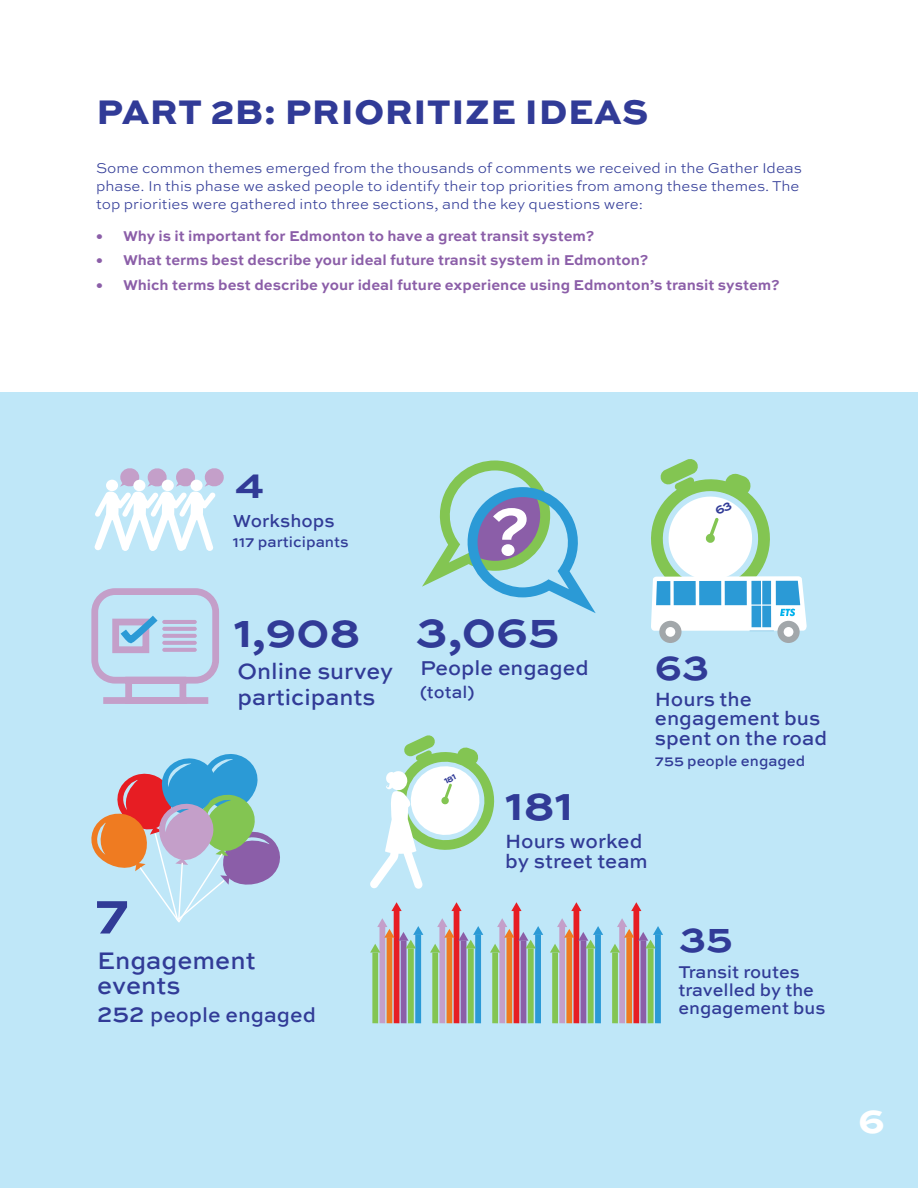
<style>
.page{position:relative;width:918px;height:1188px;background:#fff}
.page>*{position:absolute;margin:0;border:0;box-sizing:border-box;transform-origin:0 0}
.t1{font:700 69.9px "Sweet Sans";color:#fff}
.t2{font:700 56.85px "Sweet Sans";color:#313b97}
.t3{font:700 47.55px "Sweet Sans";color:#313b97}
.t4{font:700 45.75px "Sweet Sans";color:#313b97}
.t5{font:700 45.6px "Sweet Sans";color:#313b97}
.t6{font:700 41.4px "Sweet Sans";color:#313b97}
.t7{font:700 40.5px "Sweet Sans";color:#313b97}
.t8{font:800 36px "Sweet Sans";letter-spacing:.02em;color:#313b97}
.t9{font:800 36px "Sweet Sans";color:#fff}
.t10{font:500 25.35px/25.3px "Sweet Sans";color:#313b97}
.t11{font:500 23.25px/26.1px "Sweet Sans";color:#313b97}
.t12{font:500 21.15px "Sweet Sans";color:#313b97}
.t13{font:500 21px "Sweet Sans";color:#313b97}
.t14{font:500 20.25px/19.5px "Sweet Sans";color:#313b97}
.t15{font:500 18.3px "Sweet Sans";color:#313b97}
.t16{font:500 18px/18px "Sweet Sans";color:#313b97}
.t17{font:500 17.55px "Sweet Sans";color:#313b97}
.t18{font:500 15.3px "Sweet Sans";color:#313b97}
.t19{font:300 15px/18px "Sweet Sans";color:#313b97}
.t20{font:700 15px "Sweet Sans";color:#8b5ea8}
.t21{font:500 15px "Sweet Sans";color:#313b97}
.s1{font-size:25.35px}
</style>
<div class="page">
<div style="left:0;top:392px;width:918px;height:796px;background:#bfe7f8"></div>
<svg style="left:422px;top:461px;width:174px;height:152px"></svg>
<svg style="left:91px;top:754px;width:189px;height:169px"></svg>
<div style="left:777px;top:621px;width:23px;height:22px;background:#a2a7aa;border-radius:50%"></div>
<div style="left:784px;top:627px;width:9px;height:10px;background:#fff;border-radius:50%"></div>
<div style="left:659px;top:621px;width:23px;height:22px;background:#a2a7aa;border-radius:50%"></div>
<div style="left:666px;top:627px;width:9px;height:10px;background:#fff;border-radius:50%"></div>
<div style="left:415px;top:935px;width:6px;height:88px;background:#2b9ad6"></div>
<div style="left:408px;top:948px;width:6px;height:75px;background:#83c552"></div>
<div style="left:401px;top:941px;width:6px;height:82px;background:#8b5ea8"></div>
<div style="left:394px;top:911px;width:5px;height:112px;background:#e71d23"></div>
<div style="left:387px;top:937px;width:5px;height:86px;background:#ef7b21"></div>
<div style="left:379px;top:927px;width:6px;height:96px;background:#c49fc9"></div>
<div style="left:372px;top:953px;width:6px;height:70px;background:#83c552"></div>
<svg style="left:391px;top:902px;width:11px;height:9px"></svg>
<svg style="left:370px;top:918px;width:53px;height:35px"></svg>
<div style="left:535px;top:935px;width:6px;height:88px;background:#2b9ad6"></div>
<div style="left:528px;top:948px;width:6px;height:75px;background:#83c552"></div>
<div style="left:521px;top:941px;width:5px;height:82px;background:#8b5ea8"></div>
<div style="left:514px;top:911px;width:5px;height:112px;background:#e71d23"></div>
<div style="left:506px;top:937px;width:6px;height:86px;background:#ef7b21"></div>
<div style="left:499px;top:927px;width:6px;height:96px;background:#c49fc9"></div>
<div style="left:492px;top:953px;width:6px;height:70px;background:#83c552"></div>
<svg style="left:511px;top:902px;width:11px;height:9px"></svg>
<svg style="left:490px;top:918px;width:53px;height:35px"></svg>
<div style="left:655px;top:935px;width:6px;height:88px;background:#2b9ad6"></div>
<div style="left:648px;top:948px;width:6px;height:75px;background:#83c552"></div>
<div style="left:640px;top:941px;width:6px;height:82px;background:#8b5ea8"></div>
<div style="left:633px;top:911px;width:6px;height:112px;background:#e71d23"></div>
<div style="left:626px;top:937px;width:6px;height:86px;background:#ef7b21"></div>
<div style="left:619px;top:927px;width:6px;height:96px;background:#c49fc9"></div>
<div style="left:612px;top:953px;width:6px;height:70px;background:#83c552"></div>
<svg style="left:631px;top:902px;width:10px;height:9px"></svg>
<svg style="left:610px;top:918px;width:53px;height:35px"></svg>
<div style="left:475px;top:935px;width:6px;height:88px;background:#2b9ad6"></div>
<div style="left:468px;top:948px;width:6px;height:75px;background:#83c552"></div>
<div style="left:461px;top:941px;width:5px;height:82px;background:#8b5ea8"></div>
<div style="left:454px;top:911px;width:5px;height:112px;background:#e71d23"></div>
<div style="left:447px;top:937px;width:5px;height:86px;background:#ef7b21"></div>
<div style="left:439px;top:927px;width:6px;height:96px;background:#c49fc9"></div>
<div style="left:432px;top:953px;width:6px;height:70px;background:#83c552"></div>
<svg style="left:451px;top:902px;width:11px;height:9px"></svg>
<svg style="left:430px;top:918px;width:53px;height:35px"></svg>
<div style="left:595px;top:935px;width:6px;height:88px;background:#2b9ad6"></div>
<div style="left:588px;top:948px;width:6px;height:75px;background:#83c552"></div>
<div style="left:581px;top:941px;width:5px;height:82px;background:#8b5ea8"></div>
<div style="left:574px;top:911px;width:5px;height:112px;background:#e71d23"></div>
<div style="left:566px;top:937px;width:6px;height:86px;background:#ef7b21"></div>
<div style="left:559px;top:927px;width:6px;height:96px;background:#c49fc9"></div>
<div style="left:552px;top:953px;width:6px;height:70px;background:#83c552"></div>
<svg style="left:571px;top:902px;width:10px;height:9px"></svg>
<svg style="left:550px;top:918px;width:53px;height:35px"></svg>
<svg style="left:94px;top:468px;width:130px;height:83px"></svg>
<svg style="left:91px;top:588px;width:128px;height:116px"></svg>
<hr style="left:162px;top:620px;width:35px;height:4px;background:#c49fc9;border-radius:2px">
<hr style="left:162px;top:627px;width:35px;height:4px;background:#c49fc9;border-radius:2px">
<hr style="left:162px;top:634px;width:35px;height:4px;background:#c49fc9;border-radius:2px">
<hr style="left:162px;top:641px;width:35px;height:4px;background:#c49fc9;border-radius:2px">
<hr style="left:162px;top:648px;width:35px;height:4px;background:#c49fc9;border-radius:2px">
<svg style="left:651px;top:459px;width:156px;height:172px"></svg>
<svg style="left:370px;top:735px;width:125px;height:154px"></svg>
<h3 class="t8" style="left:96px;top:90px;width:553px">PART 2B: PRIORITIZE IDEAS</h3>
<p class="t19" style="left:96px;top:160px;width:708px">Some common themes emerged from the thousands of comments we received in the Gather Ideas phase. In this phase we asked people to identify their top priorities from among these themes. The top priorities were gathered into three sections, and the key questions were:</p>
<p class="t20" style="left:96px;top:227px;width:500px">• Why is it important for Edmonton to have a great transit system?</p>
<p class="t20" style="left:96px;top:252px;width:554px">• What terms best describe your ideal future transit system in Edmonton?</p>
<p class="t20" style="left:96px;top:277px;width:685px">• Which terms best describe your ideal future experience using Edmonton’s transit system?</p>
<h3 class="t6" style="left:235px;top:460px;width:31px">4</h3>
<p class="t15" style="left:233px;top:510px;width:103px">Workshops</p>
<p class="t18" style="left:233px;top:533px;width:117px">117 participants</p>
<h1 class="t1" style="left:490px;top:491px;width:42px">?</h1>
<h3 class="t4" style="left:234px;top:605px;width:128px">1,908</h3>
<h2 class="t2" style="left:95px;top:882px;width:36px">7</h2>
<h3 class="t11" style="left:238px;top:659px;width:157px">Online survey participants</h3>
<h3 class="t10" style="left:97px;top:949px;width:160px">Engagement events</h3>
<h3 class="t13" style="left:97px;top:1003px;width:220px"><span class="s1">252</span> people engaged</h3>
<h3 class="t3" style="left:416px;top:603px;width:145px">3,065</h3>
<h3 class="t12" style="left:420px;top:656px;width:170px">People engaged</h3>
<p class="t17" style="left:420px;top:682px;width:56px">(total)</p>
<h3 class="t7" style="left:655px;top:643px;width:56px">63</h3>
<h3 class="t14" style="left:655px;top:690px;width:174px">Hours the engagement bus spent on the road</h3>
<p class="t21" style="left:655px;top:752px;width:152px">755 people engaged</p>
<h3 class="t5" style="left:505px;top:778px;width:70px">181</h3>
<h3 class="t14" style="left:505px;top:831px;width:144px;line-height:20.2px">Hours worked by street team</h3>
<h3 class="t7" style="left:679px;top:915px;width:55px">35</h3>
<p class="t16" style="left:678px;top:963px;width:149px">Transit routes travelled by the engagement bus</p>
<h3 class="t9" style="left:859px;top:1100px;width:28px">6</h3>
</div>
